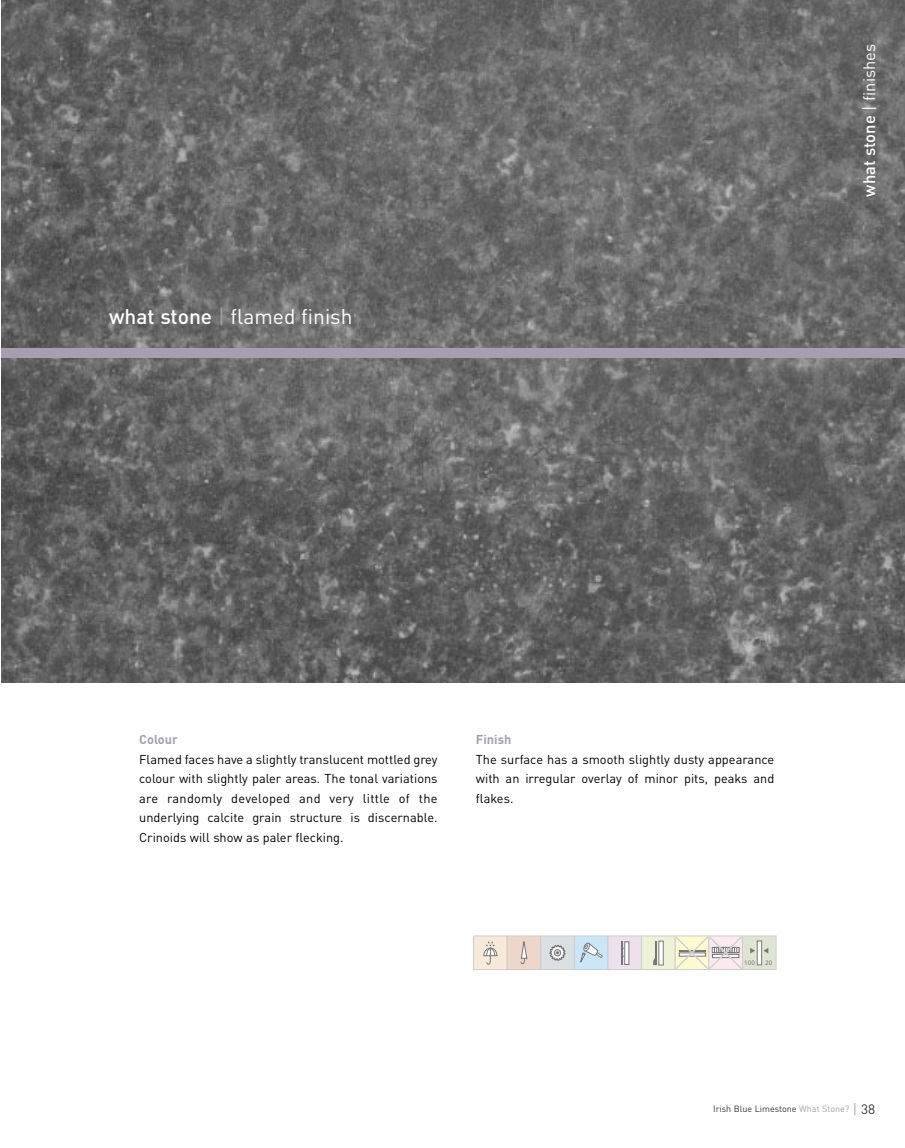
<style>
.page{position:relative;width:905px;height:1148px;background:#fff}
.page>*{position:absolute;margin:0;border:0;box-sizing:border-box;transform-origin:0 0}
.t1{font:21px "DIN";color:#fff}
.t2{font:500 16.5px "DIN";color:#fff}
.t3{font:12.75px/19.5px "DIN";color:#000;text-align:justify}
.t4{font:700 12.75px "DIN";color:#a79faf}
.t5{font:9px "DIN";color:#353739}
.t6{font:6.9px "Univers";color:#777}
.s1{font-weight:500}
.s2{color:#a79faf}
.s3{font-weight:400}
.s4{font-size:13.5px}
</style>
<div class="page">
<svg style="left:854px;top:1103px;width:1px;height:12px"></svg>
<img style="left:1px;top:0;width:903px;height:682px">
<div style="left:2px;top:348px;width:902px;height:9px;background:#a79faf"></div>
<div style="left:473px;top:936px;width:34px;height:33px;background:#f8ead9"></div>
<div style="left:473px;top:935px;width:34px;height:34px;border:1px solid #cdcdcd"></div>
<div style="left:507px;top:936px;width:33px;height:33px;background:#edd7ca"></div>
<div style="left:507px;top:935px;width:34px;height:34px;border:1px solid #cdcdcd"></div>
<div style="left:540px;top:936px;width:34px;height:33px;background:#dde0e3"></div>
<div style="left:540px;top:935px;width:34px;height:34px;border:1px solid #cdcdcd"></div>
<div style="left:574px;top:936px;width:34px;height:33px;background:#cae7fa"></div>
<div style="left:574px;top:935px;width:34px;height:34px;border:1px solid #cdcdcd"></div>
<div style="left:608px;top:936px;width:33px;height:33px;background:#eee1ed"></div>
<div style="left:607px;top:935px;width:35px;height:34px;border:1px solid #cdcdcd"></div>
<div style="left:641px;top:936px;width:34px;height:33px;background:#eef3d8"></div>
<div style="left:641px;top:935px;width:34px;height:34px;border:1px solid #cdcdcd"></div>
<div style="left:742px;top:936px;width:34px;height:33px;background:#dee6d3"></div>
<div style="left:742px;top:935px;width:34px;height:34px;border:1px solid #cdcdcd"></div>
<svg style="left:483px;top:940px;width:44px;height:25px"></svg>
<svg style="left:580px;top:942px;width:23px;height:21px"></svg>
<div style="left:624px;top:941px;width:5px;height:23px;background:#fff"></div>
<div style="left:624px;top:941px;width:5px;height:23px;border:1px solid #777"></div>
<svg style="left:621px;top:941px;width:3px;height:24px"></svg>
<hr style="left:659px;top:941px;width:4px;height:24px;background:#fff">
<div style="left:658px;top:940px;width:5px;height:25px;border:1px solid #777"></div>
<svg style="left:653px;top:941px;width:4px;height:24px"></svg>
<hr style="left:757px;top:941px;width:4px;height:23px;background:#fff">
<div style="left:757px;top:940px;width:5px;height:25px;border:1px solid #777"></div>
<svg style="left:750px;top:948px;width:5px;height:5px"></svg>
<svg style="left:763px;top:948px;width:5px;height:5px"></svg>
<svg style="left:549px;top:944px;width:16px;height:17px"></svg>
<svg style="left:673px;top:935px;width:71px;height:35px;background:#e5dfd2"></svg>
<h1 class="t1" style="left:109px;top:309px;width:245px"><span class="s1">what stone</span> <span class="s2">|</span> flamed finish</h1>
<p class="t2" style="left:863px;top:197px;width:154px;rotate:-90deg">what stone <span class="s3">| finishes</span></p>
<p class="t4" style="left:139px;top:735px;width:40px">Colour</p>
<p class="t3" style="left:139px;top:751px;width:300px">Flamed faces have a slightly translucent mottled grey colour with slightly paler areas. The tonal variations are randomly developed and very little of the underlying calcite grain structure is discernable.<br>Crinoids will show as paler flecking.</p>
<p class="t4" style="left:476px;top:735px;width:37px">Finish</p>
<p class="t3" style="left:476px;top:751px;width:300px">The surface has a smooth slightly dusty appearance with an irregular overlay of minor pits, peaks and flakes.</p>
<p class="t6" style="left:744px;top:959px;width:12px">100</p>
<p class="t6" style="left:765px;top:959px;width:9px">20</p>
<p class="t5" style="left:713px;top:1105px;width:163px">Irish Blue Limestone <span class="s2">What Stone?</span> <span class="s4">38</span></p>
</div>
